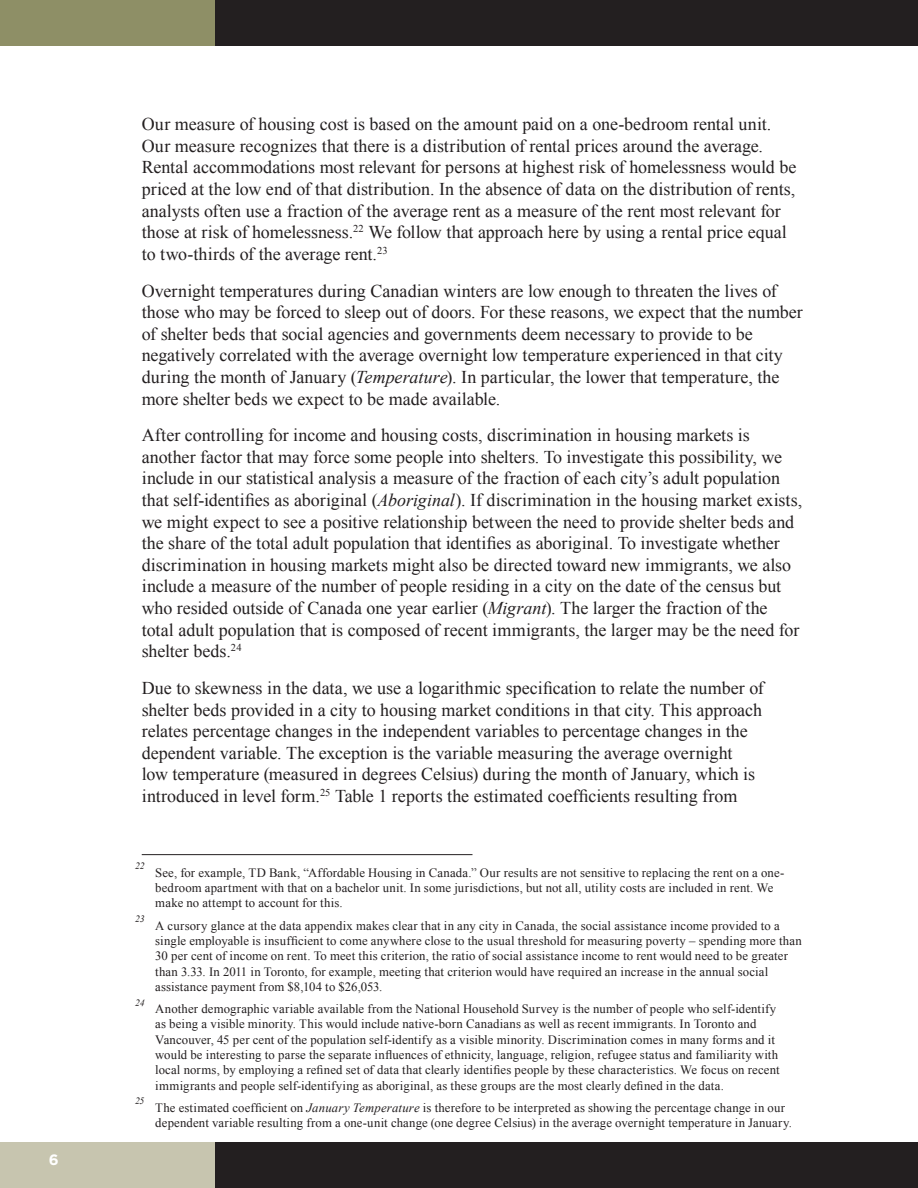
<style>
.page{position:relative;width:918px;height:1188px;background:#fff}
.page>*{position:absolute;margin:0;border:0;box-sizing:border-box;transform-origin:0 0}
.Body{font:18px/21.6px "Times New Roman";color:#231f20}
.t1{font:700 15px "Gotham";color:#fff}
.Footnote{font:12.75px/15.3px "Times New Roman";letter-spacing:.01em;color:#231f20}
.Footnote-2{font:italic 9.75px "Times New Roman";letter-spacing:-.02em;color:#231f20}
.s1{font-style:italic}
</style>
<div class="page">
<div style="left:0;top:1143px;width:215px;height:45px;background:#c7c5af"></div>
<div style="left:0;top:0;width:215px;height:45px;background:#8e8f66"></div>
<div style="left:215px;top:1143px;width:703px;height:45px;background:#231f20"></div>
<div style="left:215px;top:0;width:703px;height:45px;background:#231f20"></div>
<hr style="left:142px;top:854px;width:330px;height:1px;background:#231f20">
<p class="t1" style="left:49px;top:1150px;width:11px">6</p>
<p class="Body" style="left:142px;top:113px;width:656px">Our measure of housing cost is based on the amount paid on a one-bedroom rental unit.<br>Our measure recognizes that there is a distribution of rental prices around the average.<br>Rental accommodations most relevant for persons at highest risk of homelessness would be priced at the low end of that distribution. In the absence of data on the distribution of rents, analysts often use a fraction of the average rent as a measure of the rent most relevant for those at risk of homelessness.<sup>22</sup> We follow that approach here by using a rental price equal to two-thirds of the average rent.<sup>23</sup></p>
<p class="Body" style="left:142px;top:279px;width:663px">Overnight temperatures during Canadian winters are low enough to threaten the lives of those who may be forced to sleep out of doors. For these reasons, we expect that the number of shelter beds that social agencies and governments deem necessary to provide to be negatively correlated with the average overnight low temperature experienced in that city during the month of January (<span class="s1">Temperature</span>). In particular, the lower that temperature, the more shelter beds we expect to be made available.</p>
<p class="Body" style="left:142px;top:424px;width:662px">After controlling for income and housing costs, discrimination in housing markets is another factor that may force some people into shelters. To investigate this possibility, we include in our statistical analysis a measure of the fraction of each city’s adult population that self-identifies as aboriginal (<span class="s1">Aboriginal</span>). If discrimination in the housing market exists, we might expect to see a positive relationship between the need to provide shelter beds and the share of the total adult population that identifies as aboriginal. To investigate whether discrimination in housing markets might also be directed toward new immigrants, we also include a measure of the number of people residing in a city on the date of the census but who resided outside of Canada one year earlier (<span class="s1">Migrant</span>). The larger the fraction of the total adult population that is composed of recent immigrants, the larger may be the need for shelter beds.<sup>24</sup></p>
<p class="Body" style="left:142px;top:677px;width:624px">Due to skewness in the data, we use a logarithmic specification to relate the number of shelter beds provided in a city to housing market conditions in that city. This approach relates percentage changes in the independent variables to percentage changes in the dependent variable. The exception is the variable measuring the average overnight<br>low temperature (measured in degrees Celsius) during the month of January, which is introduced in level form.<sup>25</sup> Table 1 reports the estimated coefficients resulting from</p>
<p class="Footnote-2" style="left:135px;top:859px;width:11px">22</p>
<p class="Footnote" style="left:155px;top:865px;width:631px">See, for example, TD Bank, “Affordable Housing in Canada.” Our results are not sensitive to replacing the rent on a one&shy;bedroom apartment with that on a bachelor unit. In some jurisdictions, but not all, utility costs are included in rent. We make no attempt to account for this.</p>
<p class="Footnote-2" style="left:135px;top:912px;width:11px">23</p>
<p class="Footnote" style="left:155px;top:917px;width:648px">A cursory glance at the data appendix makes clear that in any city in Canada, the social assistance income provided to a single employable is insufficient to come anywhere close to the usual threshold for measuring poverty – spending more than 30 per cent of income on rent. To meet this criterion, the ratio of social assistance income to rent would need to be greater than 3.33. In 2011 in Toronto, for example, meeting that criterion would have required an increase in the annual social assistance payment from $8,104 to $26,053.</p>
<p class="Footnote-2" style="left:135px;top:996px;width:11px">24</p>
<p class="Footnote" style="left:155px;top:1001px;width:626px">Another demographic variable available from the National Household Survey is the number of people who self-identify as being a visible minority. This would include native-born Canadians as well as recent immigrants. In Toronto and Vancouver, 45 per cent of the population self-identify as a visible minority. Discrimination comes in many forms and it would be interesting to parse the separate influences of ethnicity, language, religion, refugee status and familiarity with local norms, by employing a refined set of data that clearly identifies people by these characteristics. We focus on recent immigrants and people self-identifying as aboriginal, as these groups are the most clearly defined in the data.</p>
<p class="Footnote-2" style="left:135px;top:1094px;width:11px">25</p>
<p class="Footnote" style="left:155px;top:1100px;width:638px">The estimated coefficient on <span class="s1">January Temperature</span> is therefore to be interpreted as showing the percentage change in our dependent variable resulting from a one-unit change (one degree Celsius) in the average overnight temperature in January.</p>
</div>
